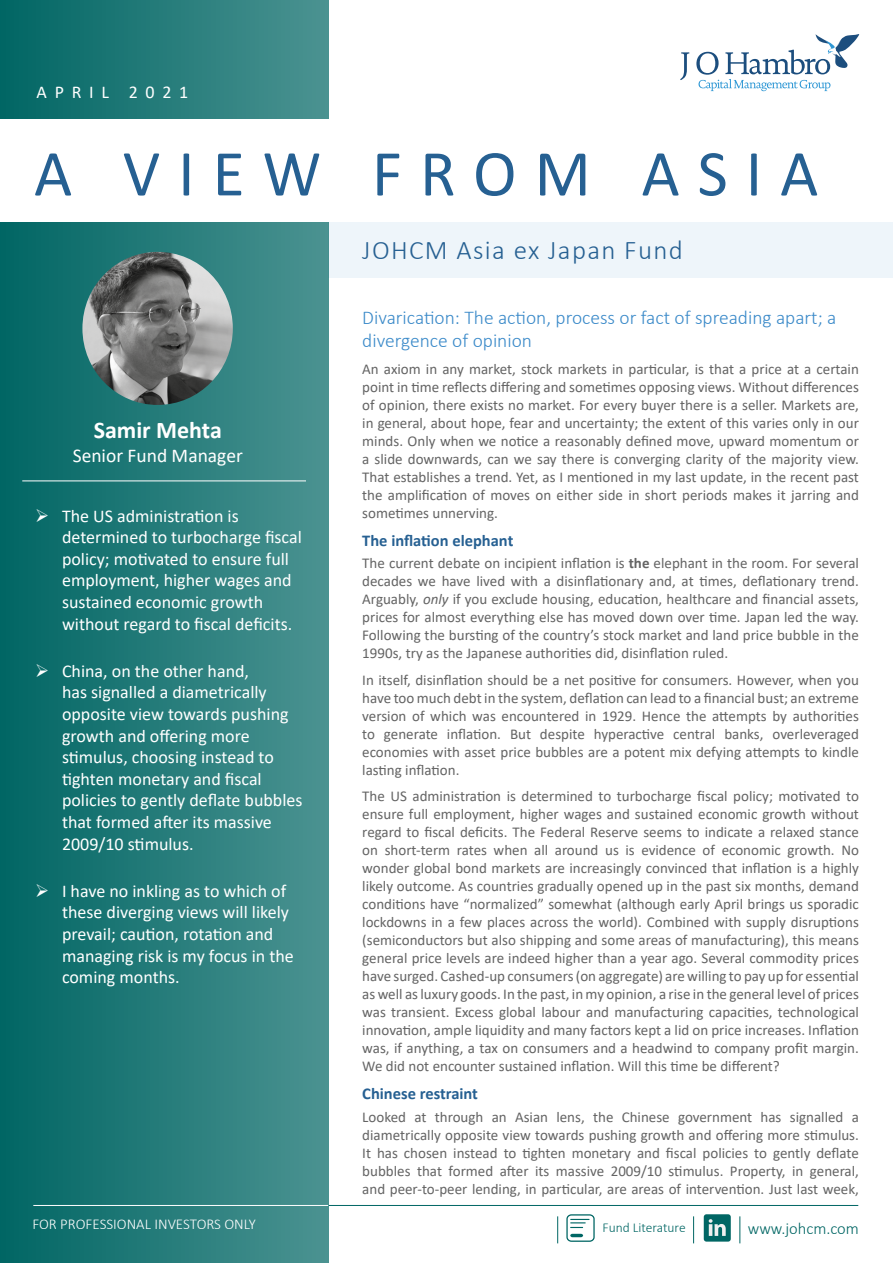
<style>
.page{position:relative;width:893px;height:1263px;background:#fff}
.page>*{position:absolute;margin:0;border:0;box-sizing:border-box;transform-origin:0 0}
.t1{font:66px "Calibri";letter-spacing:.27em;color:#266092}
.t2{font:300 27px "Calibri";letter-spacing:.05em;color:#266092}
.t3{font:700 24px "Calibri";color:#fff}
.t4{font:300 19.5px/23.4px "Calibri";color:#3b8ac9}
.t5{font:19.5px "Calibri";color:#fff}
.t6{font:18px/21.6px "Calibri";color:#fff}
.t7{font:18px "Calibri";letter-spacing:.43em;color:#fff}
.t8{font:700 16.5px "Calibri";color:#266092}
.t9{font:300 16.5px "Calibri";color:#006664}
.t10{font:15px/18px "Calibri";color:#646464;text-align:justify}
.t11{font:300 15px "Calibri";color:#fff}
.t12{font:300 13.5px "Calibri";color:#006664}
.s1{font-weight:700}
.s2{font-style:italic}
</style>
<div class="page">
<div style="left:328px;top:222px;width:565px;height:56px;background:#eef5fa"></div>
<div style="left:0;top:0;width:328px;height:119px;background:linear-gradient(to right,#006664,#4b9391)"></div>
<div style="left:0;top:222px;width:328px;height:1040px;background:linear-gradient(to right,#006664,#4b9391)"></div>
<svg style="left:680px;top:52px;width:9px;height:28px"></svg>
<svg style="left:696px;top:34px;width:163px;height:57px"></svg>
<hr style="left:328px;top:1205px;width:530px;height:1px;background:#006664">
<hr style="left:33px;top:1205px;width:295px;height:1px;background:#fff">
<hr style="left:22px;top:480px;width:284px;height:1px;background:#fff">
<img style="left:82px;top:252px;width:151px;height:153px">
<svg style="left:570px;top:1219px;width:19px;height:9px"></svg>
<svg style="left:570px;top:1234px;width:13px;height:3px"></svg>
<div style="left:566px;top:1214px;width:29px;height:28px;border:1px solid #006664;border-radius:4px"></div>
<div style="left:704px;top:1214px;width:27px;height:27px;background:#006664;border-radius:3px"></div>
<svg style="left:709px;top:1219px;width:17px;height:17px"></svg>
<svg style="left:693px;top:1216px;width:1px;height:27px"></svg>
<svg style="left:557px;top:1216px;width:1px;height:27px"></svg>
<svg style="left:740px;top:1216px;width:1px;height:27px"></svg>
<svg style="left:37px;top:508px;width:11px;height:14px"></svg>
<svg style="left:37px;top:664px;width:11px;height:13px"></svg>
<svg style="left:37px;top:883px;width:11px;height:14px"></svg>
<p class="t7" style="left:37px;top:79px;width:153px">APRIL 2021</p>
<h1 class="t1" style="left:34px;top:128px;width:786px">A VIEW FROM ASIA</h1>
<h3 class="t3" style="left:94px;top:413px;width:130px">Samir Mehta</h3>
<h3 class="t5" style="left:73px;top:442px;width:172px">Senior Fund Manager</h3>
<p class="t6" style="left:62px;top:504px;width:241px">The US administration is determined to turbocharge fiscal policy; motivated to ensure full employment, higher wages and sustained economic growth without regard to fiscal deficits.</p>
<p class="t6" style="left:62px;top:659px;width:242px">China, on the other hand,<br>has signalled a diametrically opposite view towards pushing growth and offering more stimulus, choosing instead to tighten monetary and fiscal policies to gently deflate bubbles that formed after its massive<br>2009/10 stimulus.</p>
<p class="t6" style="left:62px;top:879px;width:233px">I have no inkling as to which of these diverging views will likely prevail; caution, rotation and managing risk is my focus in the coming months.</p>
<p class="t11" style="left:32px;top:1215px;width:225px">FOR PROFESSIONAL INVESTORS ONLY</p>
<h2 class="t2" style="left:362px;top:234px;width:322px">JOHCM Asia ex Japan Fund</h2>
<h3 class="t4" style="left:362px;top:305px;width:476px">Divarication: The action, process or fact of spreading apart; a divergence of opinion</h3>
<p class="t10" style="left:362px;top:359px;width:498px">An axiom in any market, stock markets in particular, is that a price at a certain point in time reflects differing and sometimes opposing views. Without differences of opinion, there exists no market. For every buyer there is a seller. Markets are, in general, about hope, fear and uncertainty; the extent of this varies only in our minds. Only when we notice a reasonably defined move, upward momentum or a slide downwards, can we say there is converging clarity of the majority view.<br>That establishes a trend. Yet, as I mentioned in my last update, in the recent past the amplification of moves on either side in short periods makes it jarring and sometimes unnerving.</p>
<p class="t8" style="left:362px;top:529px;width:153px">The inflation elephant</p>
<p class="t10" style="left:362px;top:554px;width:498px">The current debate on incipient inflation is <span class="s1">the</span> elephant in the room. For several decades we have lived with a disinflationary and, at times, deflationary trend.<br>Arguably, <span class="s2">only</span> if you exclude housing, education, healthcare and financial assets, prices for almost everything else has moved down over time. Japan led the way.<br>Following the bursting of the country’s stock market and land price bubble in the 1990s, try as the Japanese authorities did, disinflation ruled.</p>
<p class="t10" style="left:362px;top:670px;width:498px">In itself, disinflation should be a net positive for consumers. However, when you have too much debt in the system, deflation can lead to a financial bust; an extreme version of which was encountered in 1929. Hence the attempts by authorities to generate inflation. But despite hyperactive central banks, overleveraged economies with asset price bubbles are a potent mix defying attempts to kindle lasting inflation.</p>
<p class="t10" style="left:362px;top:787px;width:498px">The US administration is determined to turbocharge fiscal policy; motivated to ensure full employment, higher wages and sustained economic growth without regard to fiscal deficits. The Federal Reserve seems to indicate a relaxed stance on short-term rates when all around us is evidence of economic growth. No wonder global bond markets are increasingly convinced that inflation is a highly likely outcome. As countries gradually opened up in the past six months, demand conditions have “normalized” somewhat (although early April brings us sporadic lockdowns in a few places across the world). Combined with supply disruptions (semiconductors but also shipping and some areas of manufacturing), this means general price levels are indeed higher than a year ago. Several commodity prices have surged. Cashed-up consumers (on aggregate) are willing to pay up for essential as well as luxury goods. In the past, in my opinion, a rise in the general level of prices was transient. Excess global labour and manufacturing capacities, technological innovation, ample liquidity and many factors kept a lid on price increases. Inflation was, if anything, a tax on consumers and a headwind to company profit margin.<br>We did not encounter sustained inflation. Will this time be different?</p>
<p class="t8" style="left:362px;top:1082px;width:117px">Chinese restraint</p>
<p class="t10" style="left:362px;top:1107px;width:498px">Looked at through an Asian lens, the Chinese government has signalled a diametrically opposite view towards pushing growth and offering more stimulus.<br>It has chosen instead to tighten monetary and fiscal policies to gently deflate bubbles that formed after its massive 2009/10 stimulus. Property, in general, and peer-to-peer lending, in particular, are areas of intervention. Just last week,</p>
<p class="t12" style="left:603px;top:1219px;width:85px">Fund Literature</p>
<p class="t9" style="left:748px;top:1218px;width:113px">www.johcm.com</p>
</div>
